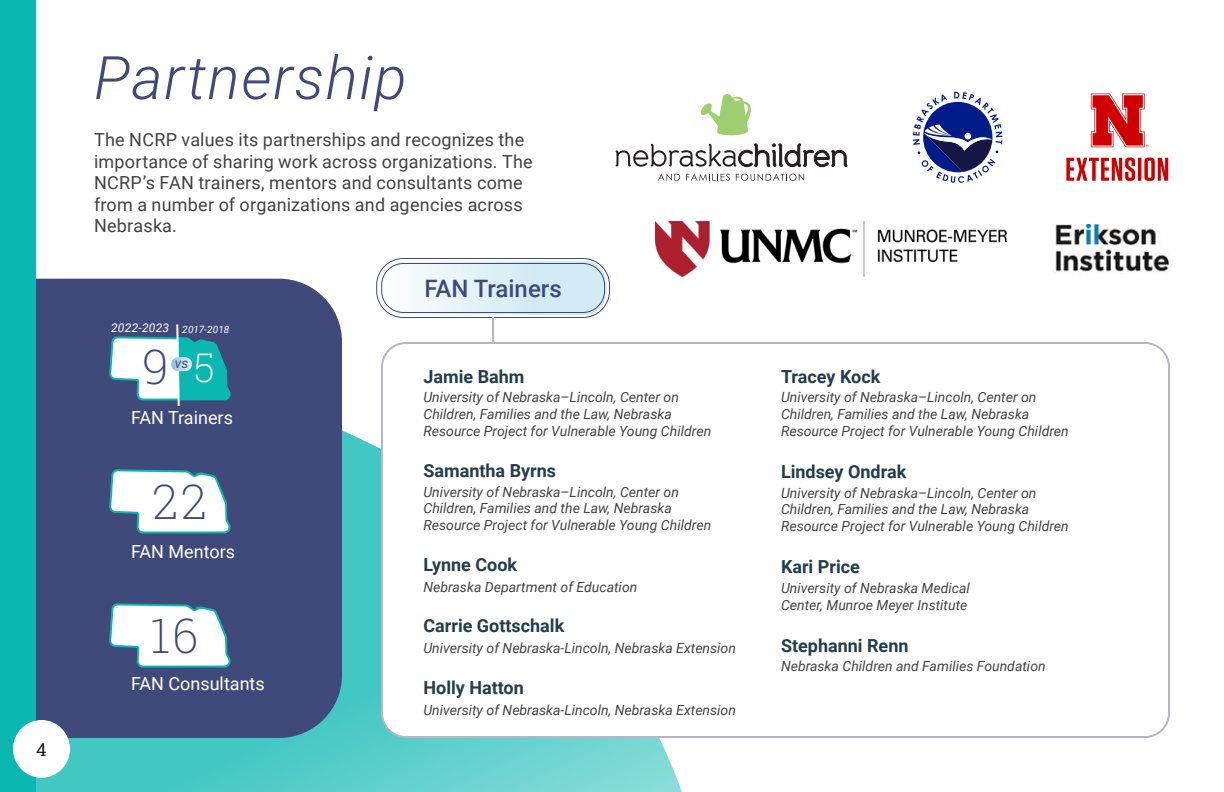
<style>
.page{position:relative;width:1224px;height:792px;background:#fff}
.page>*{position:absolute;margin:0;border:0;box-sizing:border-box;transform-origin:0 0}
.t1{font:italic 300 60px "Roboto";letter-spacing:.025em;color:#3f497a}
.t2{font:200 48px "Roboto Slab";color:#3f497a}
.t3{font:200 40px "Roboto Slab";color:#fff}
.t4{font:500 24px "Roboto";color:#3f497a}
.t5{font:18px/21.6px "Roboto";letter-spacing:.01em;color:#424244}
.t6{font:700 18px "Roboto";color:#233e4b}
.t7{font:18px "Roboto";color:#fff}
.t8{font:18px "Roboto Slab";color:#231f20}
.t9{font:italic 14px/16.8px "Roboto";color:#424244}
.t10{font:italic 14px "Roboto";color:#3f497a}
.t11{font:italic 12px "Roboto";letter-spacing:.02em;color:#fff}
.t12{font:italic 10px "Roboto";letter-spacing:.005em;color:#fff}
</style>
<div class="page">
<svg style="left:36px;top:430px;width:646px;height:362px"></svg>
<div style="left:36px;top:279px;width:306px;height:459px;background:#3f497a"></div>
<div style="left:0;top:0;width:36px;height:792px;background:#0bb7b1"></div>
<svg style="left:379px;top:261px;width:228px;height:54px"></svg>
<div style="left:376px;top:258px;width:234px;height:60px;border:1px solid #3f497a;border-radius:26px"></div>
<div style="left:381px;top:263px;width:224px;height:50px;border:1px solid #3f497a;border-radius:22px"></div>
<div style="left:382px;top:343px;width:787px;height:394px;background:#fff;border-radius:24px"></div>
<div style="left:381px;top:342px;width:789px;height:396px;border:2px solid #b7b5ca;border-radius:24px"></div>
<hr style="left:492px;top:317px;width:2px;height:25px;background:#b7b5ca">
<div style="left:13px;top:720px;width:57px;height:58px;background:#fff;border-radius:50%"></div>
<svg style="left:700px;top:94px;width:51px;height:41px"></svg>
<svg style="left:616px;top:143px;width:232px;height:25px"></svg>
<svg style="left:658px;top:174px;width:22px;height:7px"></svg>
<svg style="left:686px;top:174px;width:44px;height:7px"></svg>
<svg style="left:736px;top:174px;width:68px;height:7px"></svg>
<svg style="left:913px;top:92px;width:89px;height:91px"></svg>
<svg style="left:1066px;top:158px;width:102px;height:23px"></svg>
<svg style="left:1091px;top:94px;width:58px;height:53px"></svg>
<img style="left:655px;top:222px;width:352px;height:55px">
<img style="left:1055px;top:225px;width:114px;height:49px">
<svg style="left:108px;top:278px;width:125px;height:514px"></svg>
<svg style="left:171px;top:357px;width:21px;height:14px"></svg>
<p class="t8" style="left:36px;top:737px;width:12px">4</p>
<p class="t1" style="left:94px;top:36px;width:314px">Partnership</p>
<p class="t5" style="left:94px;top:128px;width:440px">The NCRP values its partnerships and recognizes the importance of sharing work across organizations. The NCRP’s FAN trainers, mentors and consultants come from a number of organizations and agencies across Nebraska.</p>
<p class="t11" style="left:111px;top:319px;width:60px">2022-2023</p>
<p class="t12" style="left:182px;top:322px;width:48px">2017-2018</p>
<p class="t10" style="left:175px;top:354px;width:15px">vs</p>
<p class="t2" style="left:142px;top:334px;width:28px">9</p>
<p class="t3" style="left:194px;top:340px;width:22px">5</p>
<p class="t7" style="left:131px;top:405px;width:103px">FAN Trainers</p>
<p class="t2" style="left:153px;top:469px;width:56px">22</p>
<p class="t7" style="left:131px;top:539px;width:106px">FAN Mentors</p>
<p class="t2" style="left:151px;top:603px;width:49px">16</p>
<p class="t7" style="left:131px;top:671px;width:135px">FAN Consultants</p>
<p class="t4" style="left:424px;top:272px;width:139px">FAN Trainers</p>
<p class="t6" style="left:423px;top:364px;width:103px">Jamie Bahm</p>
<p class="t9" style="left:423px;top:388px;width:289px">University of Nebraska–Lincoln, Center on<br>Children, Families and the Law, Nebraska<br>Resource Project for Vulnerable Young Children</p>
<p class="t6" style="left:423px;top:458px;width:134px">Samantha Byrns</p>
<p class="t9" style="left:423px;top:483px;width:289px">University of Nebraska–Lincoln, Center on<br>Children, Families and the Law, Nebraska<br>Resource Project for Vulnerable Young Children</p>
<p class="t6" style="left:423px;top:552px;width:95px">Lynne Cook</p>
<p class="t9" style="left:423px;top:578px;width:215px">Nebraska Department of Education</p>
<p class="t6" style="left:423px;top:613px;width:142px">Carrie Gottschalk</p>
<p class="t9" style="left:423px;top:639px;width:314px">University of Nebraska-Lincoln, Nebraska Extension</p>
<p class="t6" style="left:423px;top:675px;width:102px">Holly Hatton</p>
<p class="t9" style="left:423px;top:701px;width:314px">University of Nebraska-Lincoln, Nebraska Extension</p>
<p class="t6" style="left:781px;top:364px;width:101px">Tracey Kock</p>
<p class="t9" style="left:781px;top:388px;width:289px">University of Nebraska–Lincoln, Center on<br>Children, Families and the Law, Nebraska<br>Resource Project for Vulnerable Young Children</p>
<p class="t6" style="left:781px;top:459px;width:127px">Lindsey Ondrak</p>
<p class="t9" style="left:781px;top:484px;width:289px">University of Nebraska–Lincoln, Center on<br>Children, Families and the Law, Nebraska<br>Resource Project for Vulnerable Young Children</p>
<p class="t6" style="left:781px;top:554px;width:80px">Kari Price</p>
<p class="t9" style="left:781px;top:579px;width:190px">University of Nebraska Medical<br>Center, Munroe Meyer Institute</p>
<p class="t6" style="left:781px;top:633px;width:129px">Stephanni Renn</p>
<p class="t9" style="left:781px;top:657px;width:266px">Nebraska Children and Families Foundation</p>
</div>
